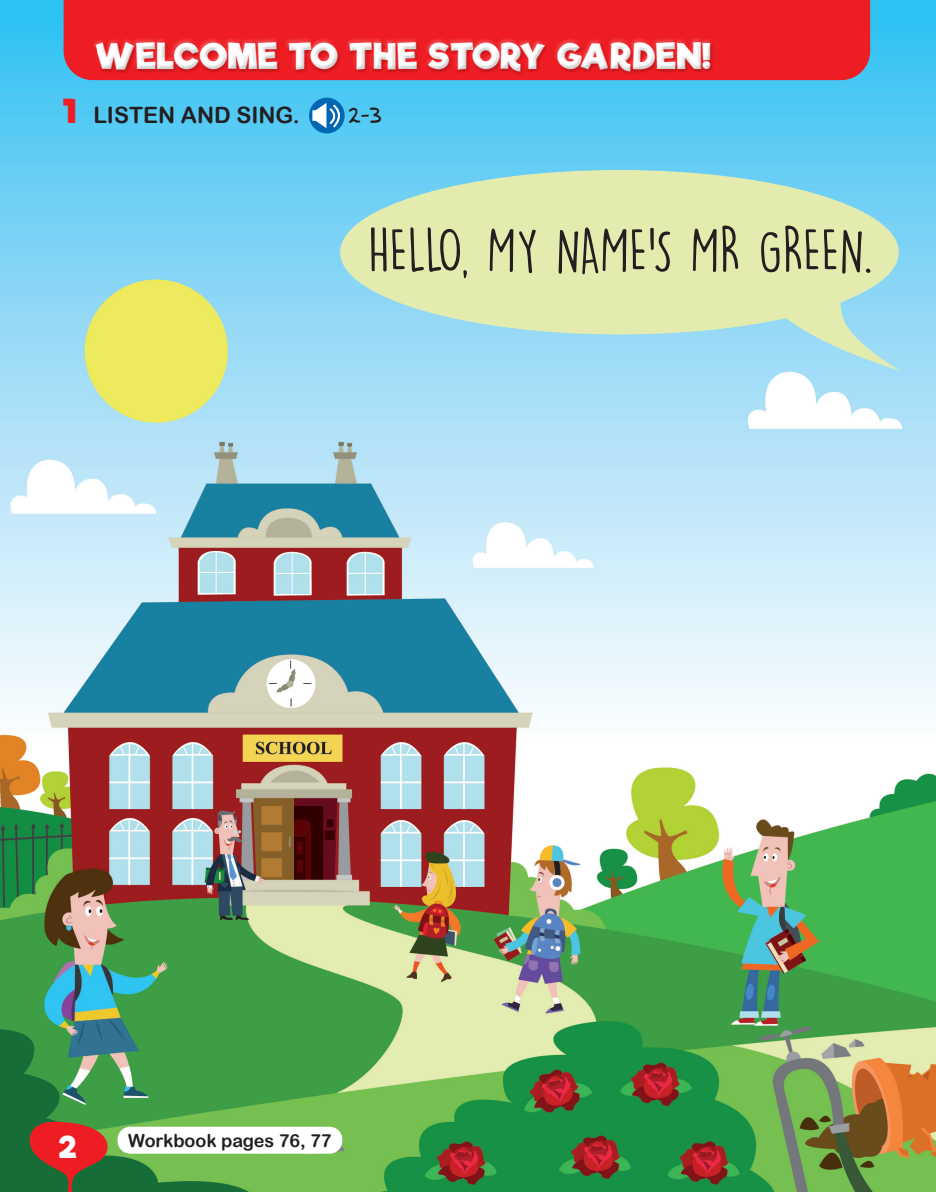
<style>
.page{position:relative;width:936px;height:1192px;background:#fff}
.page>*{position:absolute;margin:0;border:0;box-sizing:border-box;transform-origin:0 0}
.t1{font:57px "DK Lemon Yellow Sun";color:#231f20}
.t2{font:700 34.5px "Riffic";letter-spacing:.01em;color:#fff}
.t3{font:700 30px "Riffic";color:#fff}
.t4{font:22.5px "Arial Rounded MT Bold";color:#231f20}
.t5{font:19.5px "DJB See Spot Run";color:#231f20}
.t6{font:18px "Arial Rounded MT Bold";color:#231f20}
.s1{font-family:"Riffic";font-weight:700;font-size:33px;color:#ee1d23}
</style>
<div class="page">
<img style="left:0;top:0;width:935px;height:1191px">
<svg style="left:761px;top:280px;width:139px;height:90px;background:#a8dee6"></svg>
<svg style="left:26px;top:1120px;width:89px;height:71px;background:#864b2f"></svg>
<div style="left:340px;top:170px;width:558px;height:164px;background:#e3ecae;border-radius:50%"></div>
<div style="left:64px;top:0;width:806px;height:80px;background:#ee1d23"></div>
<div style="left:92px;top:38px;width:621px;height:34px;background:#ee2429"></div>
<div style="left:97px;top:40px;width:617px;height:36px;background:#231f20;opacity:.2"></div>
<div style="left:309px;top:98px;width:35px;height:35px;background:#0166b3;border-radius:50%"></div>
<svg style="left:312px;top:103px;width:29px;height:25px"></svg>
<div style="left:117px;top:1126px;width:225px;height:27px;background:#fff;border-radius:13px"></div>
<p class="t2" style="left:96px;top:35px;width:617px">WELCOME TO THE STORY GARDEN!</p>
<p class="t5" style="left:349px;top:100px;width:34px">2-3</p>
<p class="t4" style="left:64px;top:102px;width:238px"><span class="s1">1</span> LISTEN AND SING.</p>
<h1 class="t1" style="left:368px;top:215px;width:506px">HELLO, MY NAME’S MR GREEN.</h1>
<p class="t3" style="left:60px;top:1128px;width:19px">2</p>
<p class="t6" style="left:128px;top:1129px;width:205px">Workbook pages 76, 77</p>
</div>
